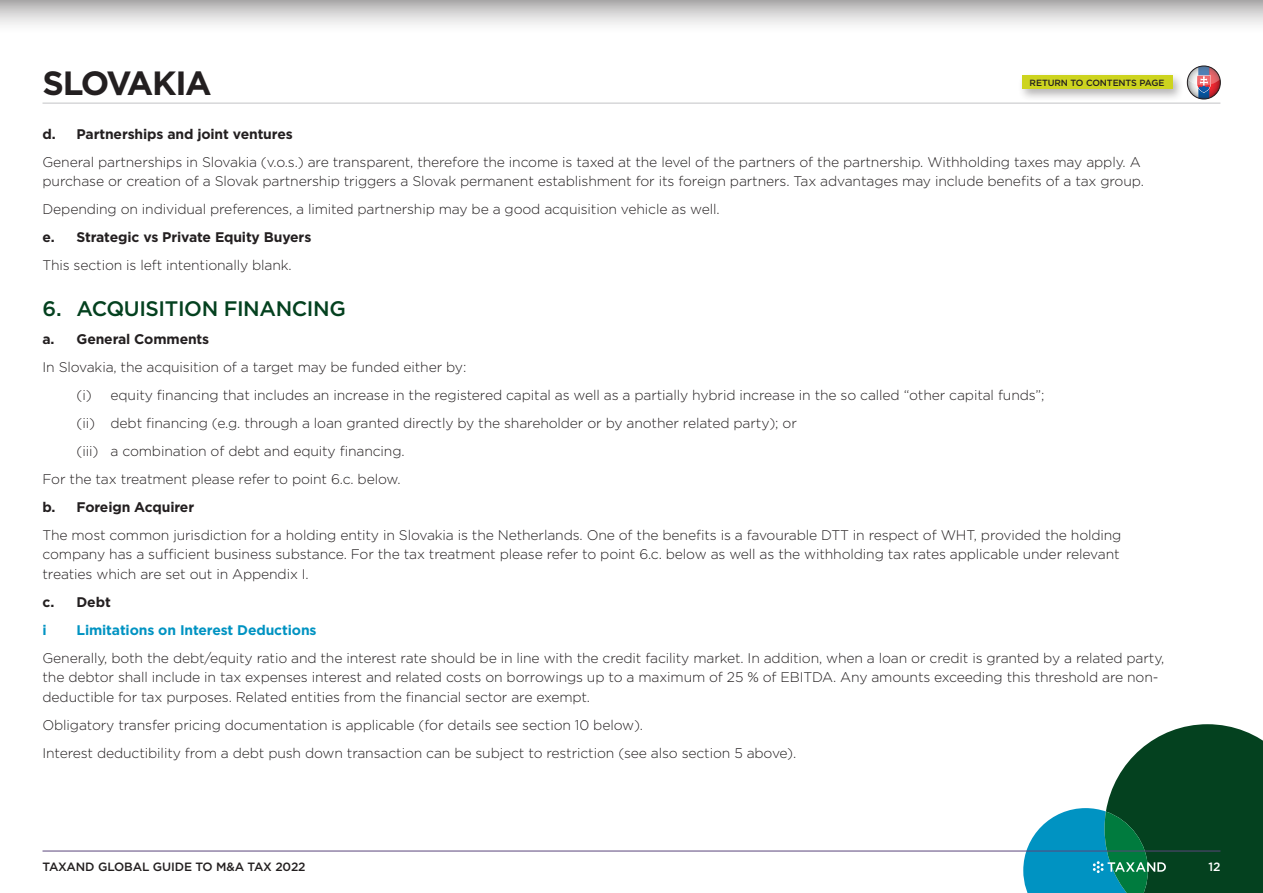
<style>
.page{position:relative;width:1263px;height:893px;background:#fff}
.page>*{position:absolute;margin:0;border:0;box-sizing:border-box;transform-origin:0 0}
.t1{font:700 33.6px "Gotham";letter-spacing:-.04em;color:#231f20}
.t2{font:500 21px "Gotham";letter-spacing:-.02em;color:#04411f}
.Body_Text{font:300 13.95px/19.5px "Gotham";letter-spacing:-.01em;color:#231f20}
.t3{font:700 13.95px "Gotham";letter-spacing:-.01em;color:#231f20}
.t4{font:700 13.95px "Gotham";letter-spacing:-.01em;color:#0093c2}
.t5{font:500 12px "Gotham";letter-spacing:-.01em;color:#231f20}
.t6{font:500 12px "Gotham";color:#fff}
.t7{font:500 9px "Gotham";letter-spacing:-.01em;color:#231f20}
</style>
<div class="page">
<svg style="left:1023px;top:724px;width:240px;height:169px"></svg>
<svg style="left:0;top:0;width:1263px;height:25px;background:#d2d1d1"></svg>
<svg style="left:1186px;top:66px;width:34px;height:34px"></svg>
<div style="left:1187px;top:66px;width:33px;height:33px;border:1px solid #231f20;border-radius:50%"></div>
<hr style="left:43px;top:103px;width:1177px;height:1px;background:#c2c3c5">
<hr style="left:43px;top:851px;width:1177px;height:1px;background:#5b457b">
<div style="left:1018px;top:71px;width:167px;height:31px;background:#231f20;opacity:.33"></div>
<div style="left:1022px;top:75px;width:150px;height:14px;background:#cdd41f"></div>
<h1 class="t1" style="left:43px;top:61px;width:171px">Slovakia</h1>
<p class="t7" style="left:1030px;top:77px;width:136px">RETURN TO CONTENTS PAGE</p>
<p class="t3" style="left:43px;top:125px;width:252px">d. Partnerships and joint ventures</p>
<p class="Body_Text" style="left:43px;top:152px;width:1103px">General partnerships in Slovakia (v.o.s.) are transparent, therefore the income is taxed at the level of the partners of the partnership. Withholding taxes may apply. A purchase or creation of a Slovak partnership triggers a Slovak permanent establishment for its foreign partners. Tax advantages may include benefits of a tax group.</p>
<p class="Body_Text" style="left:43px;top:199px;width:678px">Depending on individual preferences, a limited partnership may be a good acquisition vehicle as well.</p>
<p class="t3" style="left:43px;top:228px;width:270px">e. Strategic vs Private Equity Buyers</p>
<p class="Body_Text" style="left:43px;top:255px;width:251px">This section is left intentionally blank.</p>
<p class="t2" style="left:43px;top:294px;width:305px">6. ACQUISITION FINANCING</p>
<p class="t3" style="left:43px;top:329px;width:168px">a. General Comments</p>
<p class="Body_Text" style="left:43px;top:356px;width:425px">In Slovakia, the acquisition of a target may be funded either by:</p>
<p class="Body_Text" style="left:77px;top:384px;width:969px">(i) equity financing that includes an increase in the registered capital as well as a partially hybrid increase in the so called “other capital funds”;</p>
<p class="Body_Text" style="left:77px;top:412px;width:722px">(ii) debt financing (e.g. through a loan granted directly by the shareholder or by another related party); or</p>
<p class="Body_Text" style="left:77px;top:440px;width:330px">(iii) a combination of debt and equity financing.</p>
<p class="Body_Text" style="left:43px;top:468px;width:360px">For the tax treatment please refer to point 6.c. below.</p>
<p class="t3" style="left:43px;top:497px;width:153px">b. Foreign Acquirer</p>
<p class="Body_Text" style="left:43px;top:524px;width:1080px">The most common jurisdiction for a holding entity in Slovakia is the Netherlands. One of the benefits is a favourable DTT in respect of WHT, provided the holding company has a sufficient business substance. For the tax treatment please refer to point 6.c. below as well as the withholding tax rates applicable under relevant treaties which are set out in Appendix I.</p>
<p class="t3" style="left:43px;top:592px;width:70px">c. Debt</p>
<p class="t4" style="left:43px;top:620px;width:6px">i</p>
<p class="t4" style="left:77px;top:620px;width:241px">Limitations on I nterest Deductions</p>
<p class="Body_Text" style="left:43px;top:647px;width:1123px">Generally, both the debt/equity ratio and the interest rate should be in line with the credit facility market. In addition, when a loan or credit is granted by a related party, the debtor shall include in tax expenses interest and related costs on borrowings up to a maximum of 25 % of EBITDA. Any amounts exceeding this threshold are non&shy;deductible for tax purposes. Related entities from the financial sector are exempt.</p>
<p class="Body_Text" style="left:43px;top:714px;width:602px">Obligatory transfer pricing documentation is applicable (for details see section 10 below).</p>
<p class="Body_Text" style="left:43px;top:742px;width:755px">Interest deductibility from a debt push down transaction can be subject to restriction (see also section 5 above).</p>
<p class="t5" style="left:43px;top:859px;width:265px">TAXAND GLOBAL GUIDE TO M&amp;A TAX 2022</p>
<p class="t6" style="left:1208px;top:859px;width:13px">12</p>
</div>
